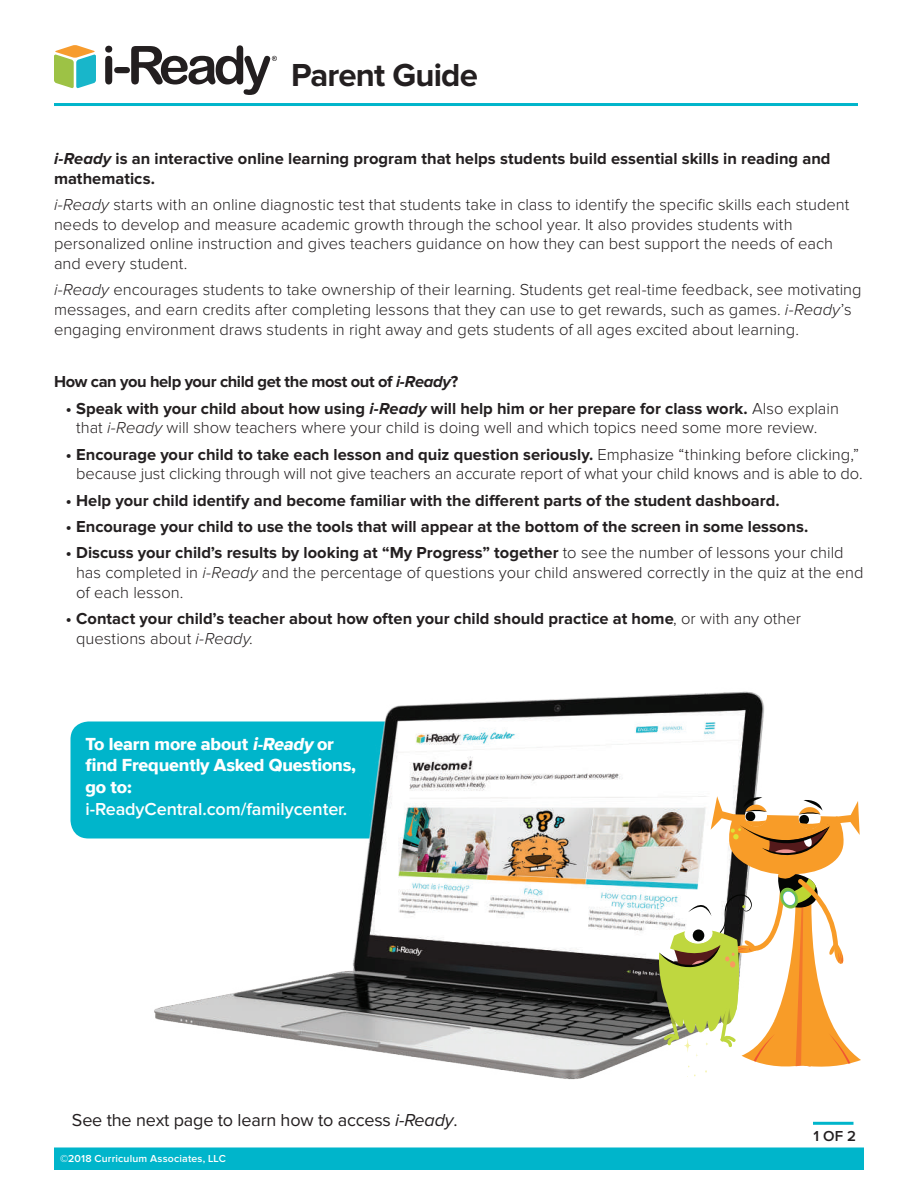
<style>
.page{position:relative;width:918px;height:1188px;background:#fff}
.page>*{position:absolute;margin:0;border:0;box-sizing:border-box;transform-origin:0 0}
.t1{font:700 33px "Proxima Nova";letter-spacing:-.025em;color:#231f20}
.t2{font:18px/21.6px "Proxima Nova Extrabld";letter-spacing:-.01em;color:#fff}
.t3{font:18px "Proxima Nova";letter-spacing:-.01em;color:#231f20}
.t4{font:600 18px "Proxima Nova";letter-spacing:-.005em;color:#fff}
.t5{font:300 16.5px/19.8px "Proxima Nova";color:#231f20}
.t6{font:700 16.5px/19.8px "Proxima Nova";color:#231f20}
.t7{font:700 16.5px "Proxima Nova";letter-spacing:-.025em;color:#231f20}
.t8{font:600 15px "Proxima Nova";color:#231f20}
.t9{font:600 10.5px "Proxima Nova";letter-spacing:.015em;color:#fff}
.s1{font-style:italic}
.s2{font-weight:700}
.s3{font-weight:700;font-style:italic}
.s4{font-weight:300}
.s5{font-weight:300;font-style:italic}
</style>
<div class="page">
<svg style="left:54px;top:45px;width:42px;height:43px"></svg>
<svg style="left:105px;top:45px;width:172px;height:50px"></svg>
<div style="left:70px;top:722px;width:364px;height:116px;background:#00b5cb;border-radius:18px"></div>
<hr style="left:54px;top:103px;width:804px;height:3px;background:#00b5cb">
<img style="left:150px;top:691px;width:614px;height:389px">
<div style="left:54px;top:1148px;width:810px;height:22px;background:#00b5cb"></div>
<hr style="left:813px;top:1122px;width:41px;height:3px;background:#00b5cb">
<svg style="left:658px;top:796px;width:203px;height:281px"></svg>
<h1 class="t1" style="left:291px;top:56px;width:189px">Parent Guide</h1>
<p class="t6" style="left:54px;top:149px;width:778px"><span class="s1">i-Ready</span> is an interactive online learning program that helps students build essential skills in reading and mathematics.</p>
<p class="t5" style="left:54px;top:195px;width:797px"><span class="s1">i-Ready</span> starts with an online diagnostic test that students take in class to identify the specific skills each student needs to develop and measure academic growth through the school year. It also provides students with personalized online instruction and gives teachers guidance on how they can best support the needs of each and every student.</p>
<p class="t5" style="left:54px;top:280px;width:809px"><span class="s1">i-Ready</span> encourages students to take ownership of their learning. Students get real-time feedback, see motivating messages, and earn credits after completing lessons that they can use to get rewards, such as games. <span class="s1">i-Ready</span>’s engaging environment draws students in right away and gets students of all ages excited about learning.</p>
<p class="t7" style="left:54px;top:372px;width:406px">How can you help your child get the most out of <span class="s1">i-Ready</span>?</p>
<p class="t5" style="left:76px;top:398px;width:764px;text-indent:-10px"><span class="s2">• Speak with your child about how using</span> <span class="s3">i-Ready</span> <span class="s2">will help him or her prepare for class work.</span> Also explain that <span class="s1">i-Ready</span> will show teachers where your child is doing well and which topics need some more review.</p>
<p class="t5" style="left:66px;top:444px;width:798px;text-align:right"><span class="s2">• Encourage your child to take each lesson and quiz question seriously.</span> Emphasize “thinking before clicking,” because just clicking through will not give teachers an accurate report of what your child knows and is able to do.</p>
<p class="t6" style="left:66px;top:491px;width:715px">• Help your child identify and become familiar with the different parts of the student dashboard.</p>
<p class="t6" style="left:66px;top:517px;width:744px">• Encourage your child to use the tools that will appear at the bottom of the screen in some lessons.</p>
<p class="t5" style="left:76px;top:543px;width:789px;text-indent:-10px"><span class="s2">• Discuss your child’s results by looking at “My Progress” together</span> to see the number of lessons your child has completed in <span class="s1">i-Ready</span> and the percentage of questions your child answered correctly in the quiz at the end of each lesson.</p>
<p class="t6" style="left:76px;top:609px;width:726px;text-indent:-10px">• Contact your child’s teacher about how often your child should practice at home<span class="s4">, or with any other questions about</span> <span class="s5">i-Ready</span><span class="s4">.</span></p>
<p class="t2" style="left:85px;top:734px;width:272px">To learn more about <span class="s1">i-Ready</span> or find Frequently Asked Questions, go to:</p>
<p class="t4" style="left:85px;top:800px;width:263px">i-ReadyCentral.com/familycenter.</p>
<p class="t3" style="left:72px;top:1109px;width:387px">See the next page to learn how to access <span class="s1">i-Ready</span>.</p>
<p class="t9" style="left:60px;top:1154px;width:167px">©2018 Curriculum Associates, LLC</p>
<p class="t8" style="left:814px;top:1129px;width:44px">1 OF 2</p>
</div>
